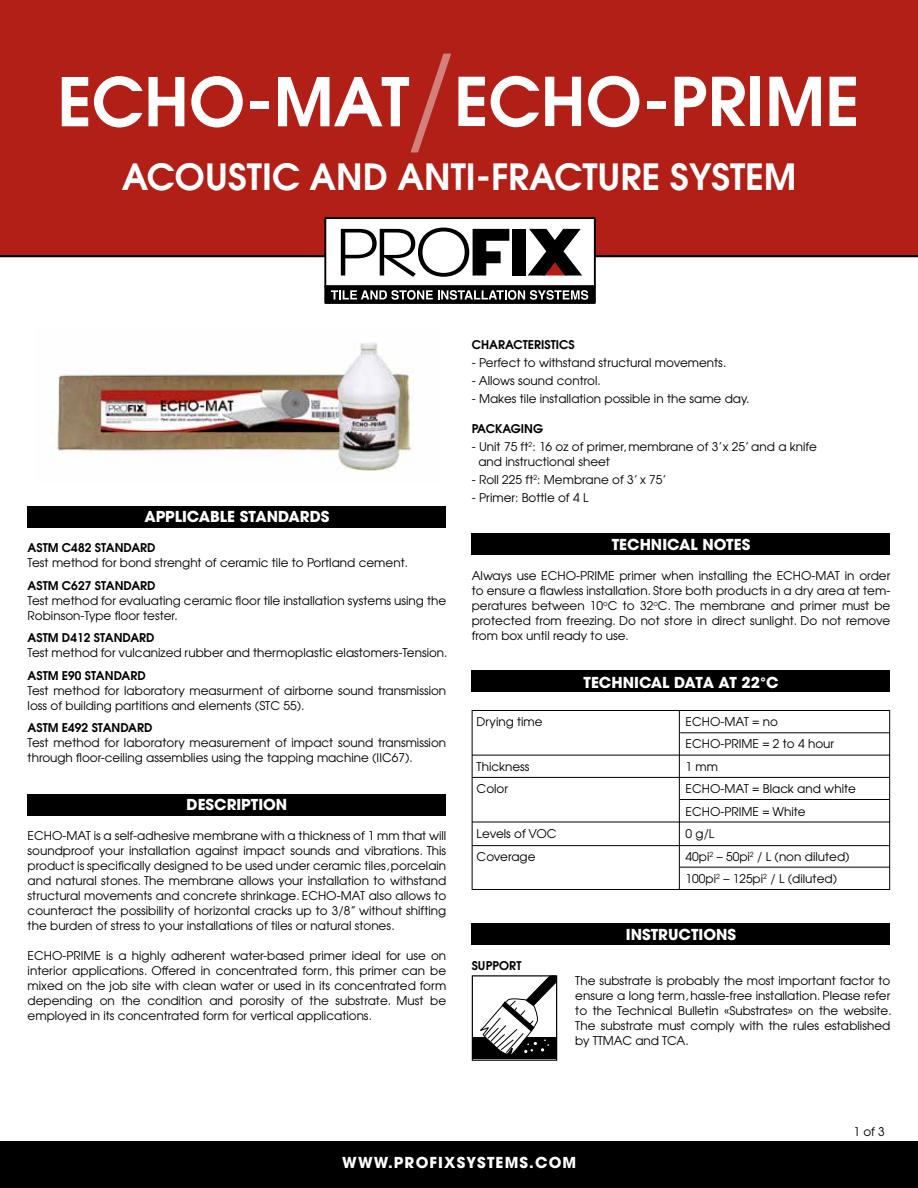
<style>
.page{position:relative;width:918px;height:1188px;background:#fff}
.page>*{position:absolute;margin:0;border:0;box-sizing:border-box;transform-origin:0 0}
.t1{font:600 66.75px "Avant Garde";color:#fff}
.t2{font:600 36px "Avant Garde";color:#fff}
.t3{font:700 15px "Avant Garde";color:#fff}
.t4{font:700 15px "Avant Garde";letter-spacing:.075em;color:#fff}
.t5{font:12px/15px "Avant Garde";color:#000}
.t6{font:600 12px "Avant Garde";color:#000}
.s1{font-weight:400;font-size:114.15px}
</style>
<div class="page">
<div style="left:0;top:0;width:918px;height:256px;background:#b21f17"></div>
<hr style="left:0;top:255px;width:918px;height:2px;background:#000">
<div style="left:0;top:1141px;width:918px;height:47px;background:#000"></div>
<div style="left:325px;top:218px;width:270px;height:68px;background:#fff"></div>
<div style="left:324px;top:217px;width:272px;height:70px;border:2px solid #000"></div>
<svg style="left:341px;top:228px;width:168px;height:49px"></svg>
<div style="left:513px;top:229px;width:13px;height:47px;background:#000"></div>
<svg style="left:528px;top:229px;width:54px;height:47px"></svg>
<div style="left:325px;top:286px;width:270px;height:17px;background:#000"></div>
<div style="left:324px;top:285px;width:272px;height:19px;border:2px solid #000"></div>
<svg style="left:331px;top:290px;width:257px;height:10px"></svg>
<img style="left:56px;top:342px;width:357px;height:129px">
<div style="left:472px;top:533px;width:418px;height:22px;background:#000"></div>
<div style="left:472px;top:671px;width:418px;height:21px;background:#000"></div>
<div style="left:472px;top:923px;width:418px;height:22px;background:#000"></div>
<div style="left:28px;top:506px;width:418px;height:22px;background:#000"></div>
<div style="left:28px;top:794px;width:418px;height:21px;background:#000"></div>
<div style="left:472px;top:710px;width:418px;height:180px;border:1px solid #000"></div>
<hr style="left:680px;top:733px;width:210px;height:1px;background:#000">
<hr style="left:472px;top:755px;width:418px;height:1px;background:#000">
<hr style="left:472px;top:777px;width:418px;height:1px;background:#000">
<hr style="left:680px;top:799px;width:210px;height:1px;background:#000">
<hr style="left:680px;top:867px;width:210px;height:1px;background:#000">
<hr style="left:472px;top:822px;width:418px;height:1px;background:#000">
<hr style="left:472px;top:845px;width:418px;height:1px;background:#000">
<hr style="left:679px;top:710px;width:1px;height:180px;background:#000">
<div style="left:472px;top:1037px;width:85px;height:22px;background:#000"></div>
<div style="left:472px;top:975px;width:85px;height:86px;border:1px solid #000"></div>
<svg style="left:477px;top:975px;width:80px;height:81px"></svg>
<h1 class="t1" style="left:57px;top:58px;width:804px">ECHO-MAT<span class="s1">/</span>ECHO-PRIME</h1>
<h2 class="t2" style="left:122px;top:153px;width:676px">ACOUSTIC AND ANTI-FRACTURE SYSTEM</h2>
<p class="t3" style="left:144px;top:507px;width:187px">APPLICABLE STANDARDS</p>
<p class="t6" style="left:28px;top:540px;width:129px">ASTM C482 STANDARD</p>
<p class="t5" style="left:28px;top:555px;width:382px">Test method for bond strenght of ceramic tile to Portland cement.</p>
<p class="t6" style="left:28px;top:577px;width:129px">ASTM C627 STANDARD</p>
<p class="t5" style="left:28px;top:593px;width:420px">Test method for evaluating ceramic floor tile installation systems using the<br>Robinson-Type floor tester.</p>
<p class="t6" style="left:28px;top:630px;width:129px">ASTM D412 STANDARD</p>
<p class="t5" style="left:28px;top:645px;width:421px">Test method for vulcanized rubber and thermoplastic elastomers-Tension.</p>
<p class="t6" style="left:28px;top:667px;width:120px">ASTM E90 STANDARD</p>
<p class="t5" style="left:28px;top:683px;width:420px">Test method for laboratory measurment of airborne sound transmission loss of building partitions and elements (STC 55).</p>
<p class="t6" style="left:28px;top:720px;width:126px">ASTM E492 STANDARD</p>
<p class="t5" style="left:28px;top:735px;width:420px">Test method for laboratory measurement of impact sound transmission through floor-ceiling assemblies using the tapping machine (IIC67).</p>
<p class="t3" style="left:187px;top:795px;width:102px">DESCRIPTION</p>
<p class="t5" style="left:28px;top:828px;width:420px;text-align:justify">ECHO-MAT is a self-adhesive membrane with a thickness of 1 mm that will soundproof your installation against impact sounds and vibrations. This product is specifically designed to be used under ceramic tiles, porcelain and natural stones. The membrane allows your installation to withstand structural movements and concrete shrinkage. ECHO-MAT also allows to counteract the possibility of horizontal cracks up to 3/8’’ without shifting the burden of stress to your installations of tiles or natural stones.</p>
<p class="t5" style="left:28px;top:948px;width:420px;text-align:justify">ECHO-PRIME is a highly adherent water-based primer ideal for use on interior applications. Offered in concentrated form, this primer can be mixed on the job site with clean water or used in its concentrated form depending on the condition and porosity of the substrate. Must be employed in its concentrated form for vertical applications.</p>
<p class="t6" style="left:472px;top:336px;width:104px">CHARACTERISTICS</p>
<p class="t5" style="left:472px;top:354px;width:256px">- Perfect to withstand structural movements.</p>
<p class="t5" style="left:472px;top:372px;width:130px">- Allows sound control.</p>
<p class="t5" style="left:472px;top:390px;width:279px">- Makes tile installation possible in the same day.</p>
<p class="t6" style="left:472px;top:420px;width:73px">PACKAGING</p>
<p class="t5" style="left:478px;top:438px;width:340px;text-indent:-7px">- Unit 75 ft<sup>2</sup>: 16 oz of primer, membrane of 3’x 25’ and a knife and instructional sheet</p>
<p class="t5" style="left:472px;top:471px;width:196px">- Roll 225 ft<sup>2</sup>: Membrane of 3’ x 75’</p>
<p class="t5" style="left:472px;top:489px;width:118px">- Primer: Bottle of 4 L</p>
<p class="t3" style="left:612px;top:534px;width:140px">TECHNICAL NOTES</p>
<p class="t5" style="left:472px;top:567px;width:420px;text-align:justify">Always use ECHO-PRIME primer when installing the ECHO-MAT in order to ensure a flawless installation. Store both products in a dry area at tem&shy;peratures between 10<sup>o</sup>C to 32<sup>o</sup>C. The membrane and primer must be protected from freezing. Do not store in direct sunlight. Do not remove from box until ready to use.</p>
<p class="t3" style="left:584px;top:672px;width:196px">TECHNICAL DATA AT 22°C</p>
<p class="t5" style="left:477px;top:714px;width:68px">Drying time</p>
<p class="t5" style="left:477px;top:755px;width:54px;line-height:22.5px">Thickness<br>Color</p>
<p class="t5" style="left:477px;top:822px;width:81px;line-height:22.5px">Levels of VOC<br>Coverage</p>
<p class="t6" style="left:472px;top:957px;width:51px">SUPPORT</p>
<p class="t5" style="left:686px;top:710px;width:172px;line-height:22.5px">ECHO-MAT = no<br>ECHO-PRIME = 2 to 4 hour<br>1 mm<br>ECHO-MAT = Black and white<br>ECHO-PRIME = White<br>0 g/L<br>40pi<sup>2</sup> – 50pi<sup>2</sup> / L (non diluted)<br>100pi<sup>2</sup> – 125pi<sup>2</sup> / L (diluted)</p>
<p class="t3" style="left:626px;top:924px;width:112px">INSTRUCTIONS</p>
<p class="t5" style="left:575px;top:972px;width:318px;text-align:justify">The substrate is probably the most important factor to ensure a long term, hassle-free installation. Please refer to the Technical Bulletin «Substrates» on the website.<br>The substrate must comply with the rules established by TTMAC and TCA.</p>
<p class="t5" style="left:853px;top:1124px;width:33px">1 of 3</p>
<p class="t4" style="left:342px;top:1153px;width:236px">WWW.PROFIXSYSTEMS.COM</p>
</div>
